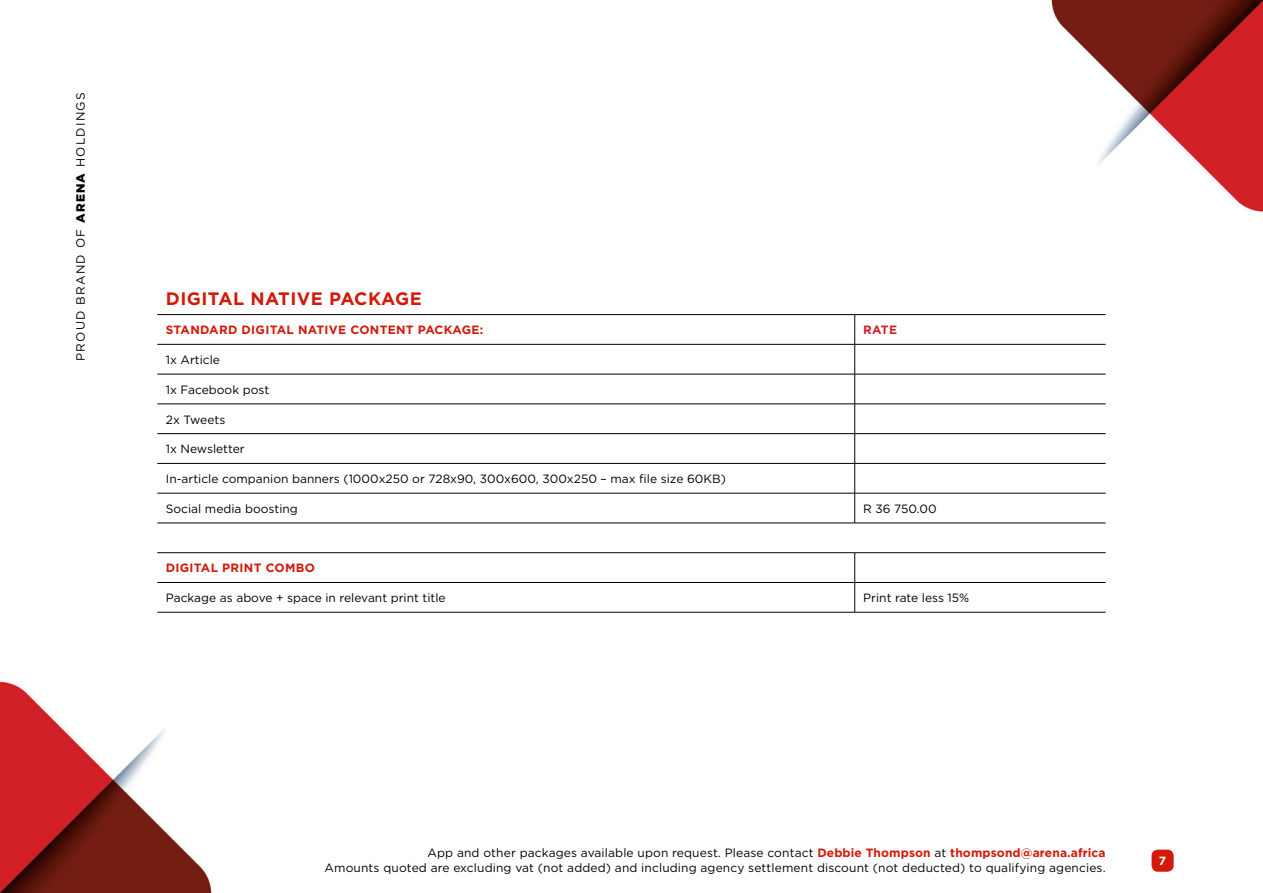
<style>
.page{position:relative;width:1263px;height:893px;background:#fff}
.page>*{position:absolute;margin:0;border:0;box-sizing:border-box;transform-origin:0 0}
.t1{font:700 18px "Gotham";letter-spacing:.025em;color:#d11a0a}
.t2{font:12px/15px "Gotham";color:#000;text-align:right}
.t3{font:700 12px "Gotham";letter-spacing:.025em;color:#d11a0a}
.t4{font:12px "Gotham";letter-spacing:.1em;color:#000}
.t5{font:700 12px "Gotham";color:#cf2028}
.t6{font:700 11.85px "Gotham";color:#fff}
.s1{font-weight:900}
.s2{font-weight:700;color:#d11a0a}
</style>
<div class="page">
<img style="left:0;top:0;width:1263px;height:893px">
<div style="left:1151px;top:850px;width:23px;height:22px;background:#d11a0a;border-radius:6px"></div>
<hr style="left:157px;top:612px;width:698px;height:1px;background:#000">
<hr style="left:855px;top:612px;width:251px;height:1px;background:#000">
<hr style="left:157px;top:314px;width:698px;height:1px;background:#000">
<hr style="left:855px;top:314px;width:251px;height:1px;background:#000">
<hr style="left:157px;top:344px;width:698px;height:1px;background:#000">
<hr style="left:855px;top:344px;width:251px;height:1px;background:#000">
<svg style="left:854px;top:315px;width:1px;height:59px"></svg>
<hr style="left:157px;top:374px;width:698px;height:1px;background:#000">
<hr style="left:855px;top:374px;width:251px;height:1px;background:#000">
<hr style="left:854px;top:374px;width:1px;height:30px;background:#000">
<hr style="left:157px;top:404px;width:698px;height:1px;background:#000">
<hr style="left:855px;top:404px;width:251px;height:1px;background:#000">
<hr style="left:157px;top:433px;width:698px;height:1px;background:#000">
<hr style="left:855px;top:433px;width:251px;height:1px;background:#000">
<hr style="left:157px;top:463px;width:698px;height:1px;background:#000">
<hr style="left:855px;top:463px;width:251px;height:1px;background:#000">
<svg style="left:854px;top:404px;width:1px;height:89px"></svg>
<hr style="left:157px;top:493px;width:698px;height:1px;background:#000">
<hr style="left:855px;top:493px;width:251px;height:1px;background:#000">
<hr style="left:854px;top:493px;width:1px;height:30px;background:#000">
<hr style="left:157px;top:582px;width:698px;height:1px;background:#000">
<hr style="left:855px;top:582px;width:251px;height:1px;background:#000">
<svg style="left:854px;top:553px;width:1px;height:59px"></svg>
<hr style="left:157px;top:523px;width:698px;height:1px;background:#000">
<hr style="left:855px;top:523px;width:251px;height:1px;background:#000">
<hr style="left:157px;top:552px;width:698px;height:1px;background:#000">
<hr style="left:855px;top:552px;width:251px;height:1px;background:#000">
<p class="t4" style="left:73px;top:361px;width:270px;rotate:-90deg">PROUD BRAND OF <span class="s1">ARENA</span> HOLDINGS</p>
<h1 class="t1" style="left:166px;top:286px;width:257px">DIGITAL NATIVE PACKAGE</h1>
<p class="t3" style="left:166px;top:322px;width:319px">STANDARD DIGITAL NATIVE CONTENT PACKAGE:</p>
<p class="t5" style="left:863px;top:322px;width:35px">RATE</p>
<p class="t2" style="left:166px;top:352px;width:56px">1x Article</p>
<p class="t2" style="left:166px;top:382px;width:105px">1x Facebook post</p>
<p class="t2" style="left:166px;top:412px;width:61px">2x Tweets</p>
<p class="t2" style="left:166px;top:441px;width:80px">1x Newsletter</p>
<p class="t2" style="left:166px;top:471px;width:562px">In-article companion banners (1000x250 or 728x90, 300x600, 300x250 – max file size 60KB)</p>
<p class="t2" style="left:166px;top:501px;width:134px">Social media boosting</p>
<p class="t2" style="left:863px;top:501px;width:75px">R 36 750.00</p>
<p class="t3" style="left:166px;top:560px;width:151px">DIGITAL PRINT COMBO</p>
<p class="t2" style="left:166px;top:590px;width:281px">Package as above + space in relevant print title</p>
<p class="t2" style="left:863px;top:590px;width:108px">Print rate less 15%</p>
<p class="t2" style="left:325px;top:845px;width:782px">App and other packages available upon request. Please contact <span class="s2">Debbie Thompson</span> at <span class="s2">thompsond@arena.africa<br></span>Amounts quoted are excluding vat (not added) and including agency settlement discount (not deducted) to qualifying agencies.</p>
<p class="t6" style="left:1159px;top:853px;width:9px">7</p>
</div>
